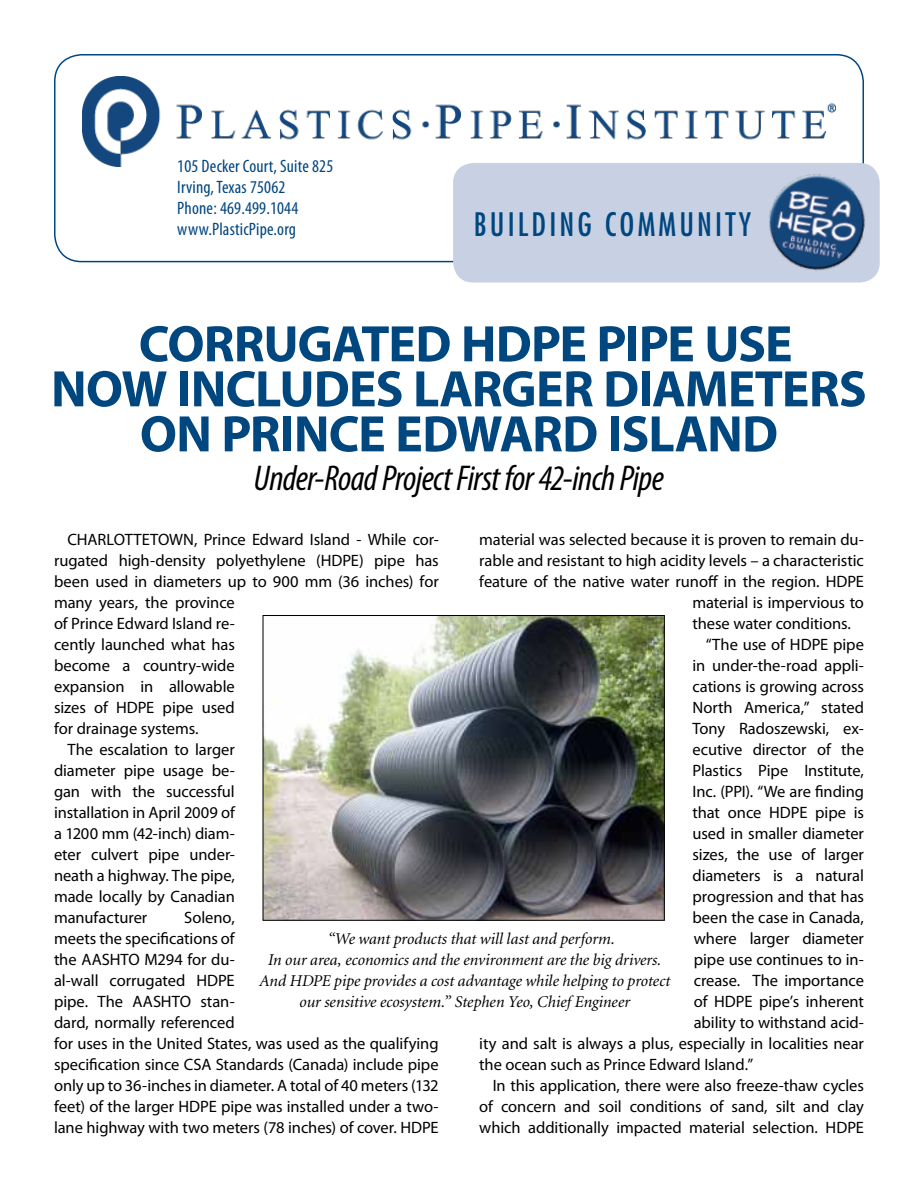
<style>
.page{position:relative;width:918px;height:1188px;background:#fff}
.page>*{position:absolute;margin:0;border:0;box-sizing:border-box;transform-origin:0 0}
.t1{font:700 51.75px/45px "Myriad Pro";letter-spacing:-.02em;color:#00467f;text-align:center}
.t2{font:italic condensed 36px "Myriad Pro";letter-spacing:-.02em;color:#000}
.t3{font:condensed 31.5px "Futura";letter-spacing:.1em;color:#00467f}
.t4{font:condensed 18px/21px "Myriad Pro";letter-spacing:.01em;color:#00467f}
.t5{font:16.5px/21px "Myriad Pro";letter-spacing:-.005em;color:#000}
.t6{font:italic 16.5px "Minion";letter-spacing:-.005em;color:#000}
</style>
<div class="page">
<img style="left:265px;top:617px;width:398px;height:302px">
<div style="left:263px;top:615px;width:402px;height:306px;border:1px solid #000"></div>
<div style="left:54px;top:54px;width:810px;height:208px;border:2px solid #00467f;border-radius:27px"></div>
<img style="left:82px;top:76px;width:754px;height:91px">
<div style="left:453px;top:163px;width:427px;height:120px;background:#c8d1e3;border-radius:20px"></div>
<img style="left:769px;top:165px;width:106px;height:116px">
<p class="t4" style="left:177px;top:155px;width:158px">105 Decker Court, Suite 825<br>Irving, Texas 75062<br>Phone: 469.499.1044 www.PlasticPipe.org</p>
<h3 class="t3" style="left:474px;top:204px;width:279px">BUILDING COMMUNITY</h3>
<h1 class="t1" style="left:51px;top:320px;width:817px">CORRUGATED HDPE PIPE USE<br>NOW INCLUDES LARGER DIAMETERS<br>ON PRINCE EDWARD ISLAND</h1>
<h2 class="t2" style="left:254px;top:457px;width:412px">Under-Road Project First for 42-inch Pipe</h2>
<p class="t5" style="left:68px;top:529px;width:373px">CHARLOTTETOWN, Prince Edward Island - While cor-</p>
<p class="t5" style="left:54px;top:550px;width:386px">rugated high-density polyethylene (HDPE) pipe has</p>
<p class="t5" style="left:54px;top:571px;width:386px">been used in diameters up to 900 mm (36 inches) for</p>
<p class="t5" style="left:54px;top:592px;width:182px">many years, the province</p>
<p class="t5" style="left:54px;top:613px;width:182px">of Prince Edward Island re-</p>
<p class="t5" style="left:54px;top:634px;width:182px">cently launched what has</p>
<p class="t5" style="left:54px;top:655px;width:182px">become a country-wide</p>
<p class="t5" style="left:54px;top:676px;width:182px">expansion in allowable</p>
<p class="t5" style="left:54px;top:697px;width:182px">sizes of HDPE pipe used</p>
<p class="t5" style="left:54px;top:718px;width:146px">for drainage systems.</p>
<p class="t5" style="left:68px;top:739px;width:169px">The escalation to larger</p>
<p class="t5" style="left:54px;top:760px;width:182px">diameter pipe usage be-</p>
<p class="t5" style="left:54px;top:781px;width:182px">gan with the successful</p>
<p class="t5" style="left:54px;top:802px;width:182px">installation in April 2009 of</p>
<p class="t5" style="left:54px;top:823px;width:182px">a 1200 mm (42-inch) diam-</p>
<p class="t5" style="left:54px;top:844px;width:182px">eter culvert pipe under-</p>
<p class="t5" style="left:54px;top:865px;width:182px">neath a highway. The pipe,</p>
<p class="t5" style="left:54px;top:886px;width:182px">made locally by Canadian</p>
<p class="t5" style="left:54px;top:907px;width:95px">manufacturer</p>
<p class="t5" style="left:479px;top:529px;width:386px">material was selected because it is proven to remain du-</p>
<p class="t5" style="left:479px;top:550px;width:386px">rable and resistant to high acidity levels – a characteristic</p>
<p class="t5" style="left:479px;top:571px;width:386px">feature of the native water runoff in the region. HDPE</p>
<p class="t5" style="left:692px;top:592px;width:173px">material is impervious to</p>
<p class="t5" style="left:692px;top:613px;width:160px">these water conditions.</p>
<p class="t5" style="left:706px;top:634px;width:160px">“The use of HDPE pipe</p>
<p class="t5" style="left:692px;top:655px;width:173px">in under-the-road appli-</p>
<p class="t5" style="left:692px;top:676px;width:173px">cations is growing across</p>
<p class="t5" style="left:692px;top:697px;width:173px">North America,” stated</p>
<p class="t5" style="left:692px;top:718px;width:173px">Tony Radoszewski, ex-</p>
<p class="t5" style="left:692px;top:739px;width:173px">ecutive director of the</p>
<p class="t5" style="left:692px;top:760px;width:173px">Plastics Pipe Institute,</p>
<p class="t5" style="left:692px;top:781px;width:173px">Inc. (PPI). “We are finding</p>
<p class="t5" style="left:692px;top:802px;width:173px">that once HDPE pipe is</p>
<p class="t5" style="left:692px;top:823px;width:173px">used in smaller diameter</p>
<p class="t5" style="left:692px;top:844px;width:173px">sizes, the use of larger</p>
<p class="t5" style="left:692px;top:865px;width:173px">diameters is a natural</p>
<p class="t5" style="left:692px;top:886px;width:173px">progression and that has</p>
<p class="t5" style="left:692px;top:907px;width:173px">been the case in Canada,</p>
<p class="t5" style="left:694px;top:928px;width:172px">where larger diameter</p>
<p class="t5" style="left:694px;top:949px;width:172px">pipe use continues to in-</p>
<p class="t5" style="left:694px;top:970px;width:172px">crease. The importance</p>
<p class="t5" style="left:694px;top:991px;width:172px">of HDPE pipe’s inherent</p>
<p class="t5" style="left:694px;top:1012px;width:172px">ability to withstand acid-</p>
<p class="t5" style="left:479px;top:1033px;width:386px">ity and salt is always a plus, especially in localities near</p>
<p class="t5" style="left:479px;top:1054px;width:276px">the ocean such as Prince Edward Island.”</p>
<p class="t5" style="left:493px;top:1075px;width:373px">In this application, there were also freeze-thaw cycles</p>
<p class="t5" style="left:479px;top:1096px;width:386px">of concern and soil conditions of sand, silt and clay</p>
<p class="t5" style="left:479px;top:1117px;width:386px">which additionally impacted material selection. HDPE</p>
<p class="t5" style="left:54px;top:907px;width:386px;text-indent:130px">Soleno,<br>meets the specifications of<br>the AASHTO M294 for du-<br>al-wall corrugated HDPE<br>pipe. The AASHTO stan-<br>dard, normally referenced<br>for uses in the United States, was used as the qualifying specification since CSA Standards (Canada) include pipe only up to 36-inches in diameter. A total of 40 meters (132 feet) of the larger HDPE pipe was installed under a two&shy;lane highway with two meters (78 inches) of cover. HDPE</p>
<p class="t6" style="left:327px;top:931px;width:289px">“We want products that will last and perform.</p>
<p class="t6" style="left:268px;top:952px;width:395px">In our area, economics and the environment are the big drivers.</p>
<p class="t6" style="left:259px;top:973px;width:413px">And HDPE pipe provides a cost advantage while helping to protect</p>
<p class="t6" style="left:299px;top:994px;width:332px">our sensitive ecosystem.” Stephen Yeo, Chief Engineer</p>
</div>
